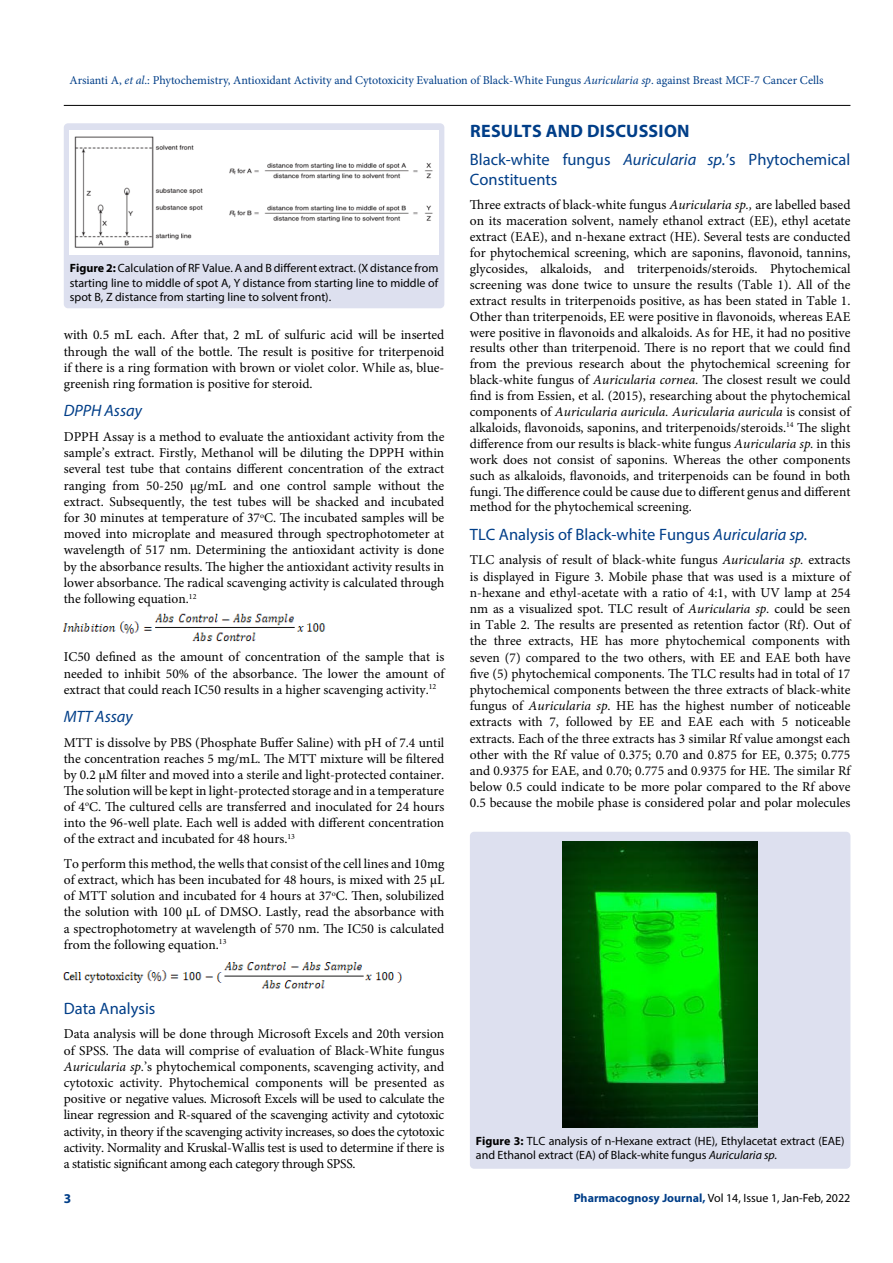
<style>
.page{position:relative;width:893px;height:1263px;background:#fff}
.page>*{position:absolute;margin:0;border:0;box-sizing:border-box;transform-origin:0 0}
.t1{font:700 18px "Myriad Pro";letter-spacing:.02em;color:#003e88}
.t2{font:16.5px/19.8px "Myriad Pro";color:#003e88}
.t3{font:italic 16.5px "Myriad Pro";color:#003e88}
.t4{font:13.5px/16.2px "Minion Pro";color:#000;text-align:justify}
.t5{font:700 13.5px "Myriad Pro";color:#003e88}
.t6{font:12px/14.4px "Myriad Pro";color:#000;text-align:justify}
.t7{font:12px "Minion Pro";letter-spacing:-.005em;color:#003e88}
.s1{font-style:italic}
.s2{font-weight:700}
.s3{font-weight:700;color:#003e88}
</style>
<div class="page">
<hr style="left:64px;top:105px;width:786px;height:1px;background:#000">
<img style="left:64px;top:613px;width:262px;height:28px">
<img style="left:64px;top:962px;width:338px;height:27px">
<div style="left:64px;top:123px;width:380px;height:185px;background:#dde0ef;border-radius:4px"></div>
<img style="left:70px;top:130px;width:368px;height:125px">
<div style="left:470px;top:832px;width:380px;height:337px;background:#dde0ef;border-radius:4px"></div>
<img style="left:562px;top:841px;width:196px;height:286px">
<p class="t7" style="left:69px;top:72px;width:756px">Arsianti A, <span class="s1">et al</span>.: Phytochemistry, Antioxidant Activity and Cytotoxicity Evaluation of Black-White Fungus <span class="s1">Auricularia sp</span>. against Breast MCF-7 Cancer Cells</p>
<p class="t6" style="left:70px;top:261px;width:370px"><span class="s2">Figure 2:</span> Calculation of RF Value. A and B different extract. (X distance from starting line to middle of spot A, Y distance from starting line to middle of spot B, Z distance from starting line to solvent front).</p>
<p class="t4" style="left:64px;top:327px;width:382px">with 0.5 mL each. After that, 2 mL of sulfuric acid will be inserted through the wall of the bottle. The result is positive for triterpenoid if there is a ring formation with brown or violet color. While as, blue&shy;greenish ring formation is positive for steroid.</p>
<p class="t3" style="left:64px;top:401px;width:80px">DPPH Assay</p>
<p class="t4" style="left:64px;top:429px;width:382px">DPPH Assay is a method to evaluate the antioxidant activity from the sample’s extract. Firstly, Methanol will be diluting the DPPH within several test tube that contains different concentration of the extract ranging from 50-250 µg/mL and one control sample without the extract. Subsequently, the test tubes will be shacked and incubated for 30 minutes at temperature of 37<sup>o</sup>C. The incubated samples will be moved into microplate and measured through spectrophotometer at wavelength of 517 nm. Determining the antioxidant activity is done by the absorbance results. The higher the antioxidant activity results in lower absorbance. The radical scavenging activity is calculated through the following equation.<sup>12</sup></p>
<p class="t4" style="left:64px;top:649px;width:382px">IC50 defined as the amount of concentration of the sample that is needed to inhibit 50% of the absorbance. The lower the amount of extract that could reach IC50 results in a higher scavenging activity.<sup>12</sup></p>
<p class="t3" style="left:64px;top:706px;width:71px">MTT Assay</p>
<p class="t4" style="left:64px;top:734px;width:382px">MTT is dissolve by PBS (Phosphate Buffer Saline) with pH of 7.4 until the concentration reaches 5 mg/mL. The MTT mixture will be filtered by 0.2 µM filter and moved into a sterile and light-protected container.<br>The solution will be kept in light-protected storage and in a temperature of 4<sup>o</sup>C. The cultured cells are transferred and inoculated for 24 hours into the 96-well plate. Each well is added with different concentration of the extract and incubated for 48 hours.<sup>13</sup></p>
<p class="t4" style="left:64px;top:855px;width:382px">To perform this method, the wells that consist of the cell lines and 10mg of extract, which has been incubated for 48 hours, is mixed with 25 µL of MTT solution and incubated for 4 hours at 37<sup>o</sup>C. Then, solubilized the solution with 100 µL of DMSO. Lastly, read the absorbance with a spectrophotometry at wavelength of 570 nm. The IC50 is calculated from the following equation.<sup>13</sup></p>
<p class="t2" style="left:64px;top:998px;width:93px">Data Analysis</p>
<p class="t4" style="left:64px;top:1026px;width:382px">Data analysis will be done through Microsoft Excels and 20th version of SPSS. The data will comprise of evaluation of Black-White fungus <span class="s1">Auricularia sp.</span>’s phytochemical components, scavenging activity, and cytotoxic activity. Phytochemical components will be presented as positive or negative values. Microsoft Excels will be used to calculate the linear regression and R-squared of the scavenging activity and cytotoxic activity, in theory if the scavenging activity increases, so does the cytotoxic activity. Normality and Kruskal-Wallis test is used to determine if there is a statistic significant among each category through SPSS.</p>
<p class="t5" style="left:64px;top:1189px;width:9px">3</p>
<h1 class="t1" style="left:470px;top:119px;width:221px">RESULTS AND DISCUSSION</h1>
<p class="t2" style="left:470px;top:149px;width:382px">Black-white fungus <span class="s1">Auricularia sp.</span>’s Phytochemical<br>Constituents</p>
<p class="t4" style="left:470px;top:197px;width:382px">Three extracts of black-white fungus <span class="s1">Auricularia sp.,</span> are labelled based on its maceration solvent, namely ethanol extract (EE), ethyl acetate extract (EAE), and n-hexane extract (HE). Several tests are conducted for phytochemical screening, which are saponins, flavonoid, tannins, glycosides, alkaloids, and triterpenoids/steroids. Phytochemical screening was done twice to unsure the results (Table 1). All of the extract results in triterpenoids positive, as has been stated in Table 1.<br>Other than triterpenoids, EE were positive in flavonoids, whereas EAE were positive in flavonoids and alkaloids. As for HE, it had no positive results other than triterpenoid. There is no report that we could find from the previous research about the phytochemical screening for black-white fungus of <span class="s1">Auricularia cornea.</span> The closest result we could find is from Essien, et al. (2015), researching about the phytochemical components of <span class="s1">Auricularia auricula. Auricularia auricula</span> is consist of alkaloids, flavonoids, saponins, and triterpenoids/steroids.<sup>14</sup> The slight difference from our results is black-white fungus <span class="s1">Auricularia sp.</span> in this work does not consist of saponins. Whereas the other components such as alkaloids, flavonoids, and triterpenoids can be found in both fungi. The difference could be cause due to different genus and different method for the phytochemical screening.</p>
<p class="t2" style="left:470px;top:524px;width:339px">TLC Analysis of Black-white Fungus <span class="s1">Auricularia sp.</span></p>
<p class="t4" style="left:470px;top:552px;width:382px">TLC analysis of result of black-white fungus <span class="s1">Auricularia sp.</span> extracts is displayed in Figure 3. Mobile phase that was used is a mixture of n-hexane and ethyl-acetate with a ratio of 4:1, with UV lamp at 254 nm as a visualized spot. TLC result of <span class="s1">Auricularia sp.</span> could be seen in Table 2. The results are presented as retention factor (Rf). Out of the three extracts, HE has more phytochemical components with seven (7) compared to the two others, with EE and EAE both have five (5) phytochemical components. The TLC results had in total of 17 phytochemical components between the three extracts of black-white fungus of <span class="s1">Auricularia sp</span>. HE has the highest number of noticeable extracts with 7, followed by EE and EAE each with 5 noticeable extracts. Each of the three extracts has 3 similar Rf value amongst each other with the Rf value of 0.375; 0.70 and 0.875 for EE, 0.375; 0.775 and 0.9375 for EAE, and 0.70; 0.775 and 0.9375 for HE. The similar Rf below 0.5 could indicate to be more polar compared to the Rf above 0.5 because the mobile phase is considered polar and polar molecules</p>
<p class="t6" style="left:476px;top:1133px;width:370px"><span class="s2">Figure 3:</span> TLC analysis of n-Hexane extract (HE), Ethylacetat extract (EAE) and Ethanol extract (EA) of Black-white fungus <span class="s1">Auricularia sp.</span></p>
<p class="t6" style="left:574px;top:1190px;width:278px"><span class="s3">Pharmacognosy Journal,</span> Vol 14, Issue 1, Jan-Feb, 2022</p>
</div>
